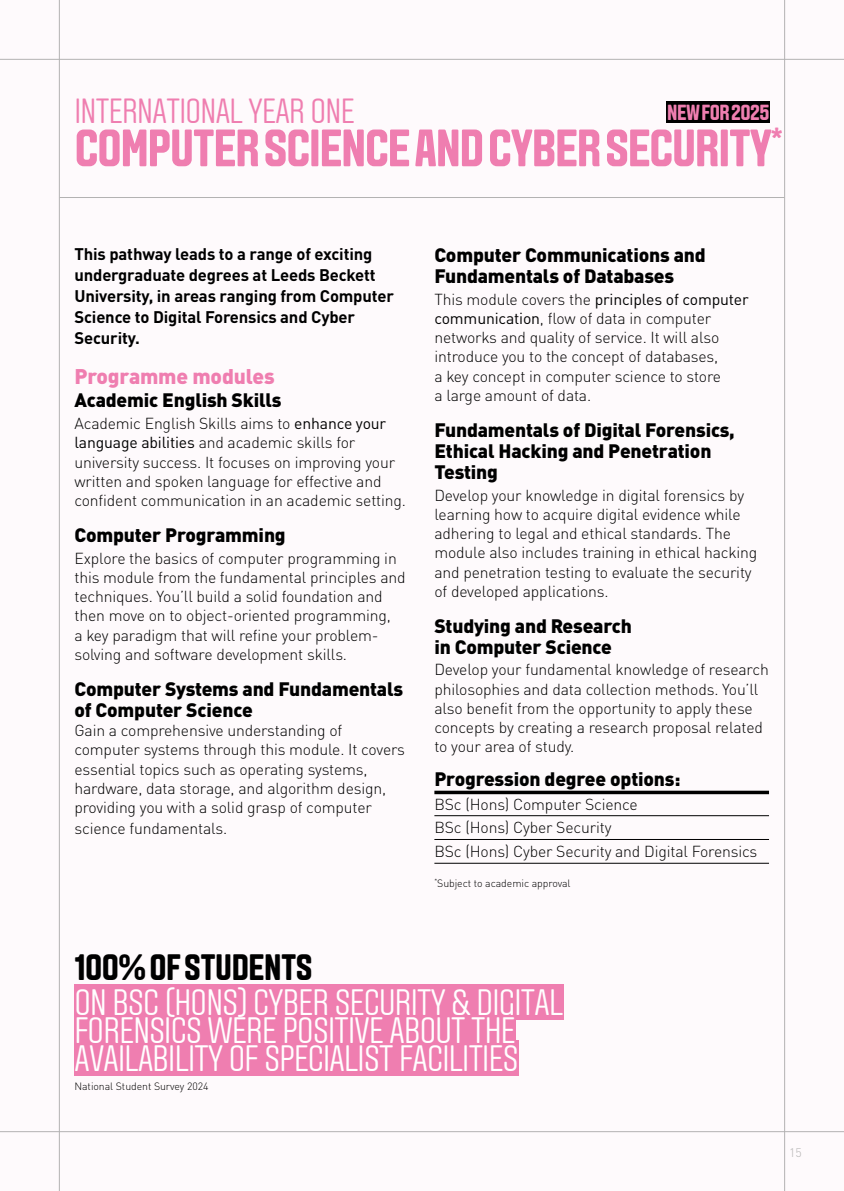
<style>
.page{position:relative;width:844px;height:1191px;background:#fff}
.page>*{position:absolute;margin:0;border:0;box-sizing:border-box;transform-origin:0 0}
.t1{font:700 52.5px "Aveny TLBU";letter-spacing:-.025em;color:#ef7eb0}
.t2{font:300 36.75px/28px "Aveny TLBU";letter-spacing:-.02em;color:#fff}
.t3{font:700 36.75px "Aveny TLBU";letter-spacing:-.015em;color:#000}
.t4{font:300 35px "Aveny TLBU";letter-spacing:-.02em;color:#ef7eb0}
.t5{font:700 21.88px "Aveny TLBU";letter-spacing:-.025em;color:#ef7eb0}
.t6{font:900 21px "DIN Pro";letter-spacing:-.01em;color:#ef7eb0}
.t7{font:900 19.25px/21px "DIN Pro";letter-spacing:-.01em;color:#000}
.t8{font:700 16.62px/21px "DIN Pro";letter-spacing:-.01em;color:#000}
.t9{font:300 15.75px/19.2px "DIN Pro";letter-spacing:-.01em;color:#000}
.t10{font:300 12.25px "DIN Pro";color:#b3b2b2}
.t11{font:300 10.5px "DIN Pro";letter-spacing:-.005em;color:#000}
.s1{font-weight:400}
</style>
<div class="page">
<div style="left:0;top:0;width:843px;height:1191px;background:#fefafc"></div>
<hr style="left:784px;top:0;width:1px;height:1191px;background:#b3b2b2">
<svg style="left:434px;top:790px;width:334px;height:4px"></svg>
<hr style="left:434px;top:815px;width:334px;height:1px;background:#000">
<hr style="left:434px;top:839px;width:334px;height:1px;background:#000">
<hr style="left:434px;top:863px;width:334px;height:1px;background:#000">
<div style="left:666px;top:101px;width:103px;height:21px;background:#000"></div>
<hr style="left:59px;top:0;width:1px;height:1191px;background:#b3b2b2">
<hr style="left:0;top:1131px;width:843px;height:1px;background:#b3b2b2">
<hr style="left:60px;top:197px;width:724px;height:1px;background:#b3b2b2">
<hr style="left:0;top:59px;width:843px;height:1px;background:#b3b2b2">
<div style="left:74px;top:984px;width:490px;height:36px;background:#ef7eb0"></div>
<div style="left:74px;top:1012px;width:442px;height:36px;background:#ef7eb0"></div>
<div style="left:74px;top:1040px;width:445px;height:36px;background:#ef7eb0"></div>
<h3 class="t4" style="left:74px;top:90px;width:282px">INTERNATIONAL YEAR ONE</h3>
<h1 class="t1" style="left:74px;top:118px;width:709px">COMPUTER SCIENCE AND CYBER SECURITY<sup>*</sup></h1>
<h3 class="t5" style="left:667px;top:99px;width:104px">NEW FOR 2025</h3>
<p class="t8" style="left:74px;top:241px;width:321px">This pathway leads to a range of exciting undergraduate degrees at Leeds Beckett University, in areas ranging from Computer Science to Digital Forensics and Cyber Security.</p>
<h3 class="t6" style="left:74px;top:358px;width:201px">Programme modules</h3>
<p class="t7" style="left:74px;top:387px;width:208px">Academic English Skills</p>
<p class="t9" style="left:74px;top:412px;width:333px">Academic English Skills aims to <span class="s1">enhance your language abilities</span> and academic skills for university success. It focuses on improving your written and spoken language for effective and confident communication in an academic setting.</p>
<p class="t7" style="left:74px;top:522px;width:213px">Computer Programming</p>
<p class="t9" style="left:74px;top:547px;width:332px">Explore the basics of computer programming in this module from the fundamental principles and techniques. You’ll build a solid foundation and then move on to object-oriented programming,<br>a key paradigm that will refine your problem&shy;solving and software development skills.</p>
<p class="t7" style="left:74px;top:676px;width:330px">Computer Systems and Fundamentals of Computer Science</p>
<p class="t9" style="left:74px;top:719px;width:332px">Gain a comprehensive understanding of computer systems through this module. It covers essential topics such as operating systems, hardware, data storage, and algorithm design, providing you with a solid grasp of computer</p>
<p class="t9" style="left:74px;top:817px;width:154px">science fundamentals.</p>
<p class="t7" style="left:434px;top:242px;width:273px">Computer Communications and<br>Fundamentals of Databases</p>
<p class="t9" style="left:434px;top:288px;width:316px">This module covers the <span class="s1">principles of computer communication</span>, flow of data in computer networks and quality of service. It will also introduce you to the concept of databases,<br>a key concept in computer science to store<br>a large amount of data.</p>
<p class="t7" style="left:434px;top:417px;width:302px">Fundamentals of Digital Forensics,<br>Ethical Hacking and Penetration<br>Testing</p>
<p class="t9" style="left:434px;top:484px;width:324px">Develop your knowledge in digital forensics by learning how to acquire digital evidence while adhering to legal and ethical standards. The module also includes training in ethical hacking and penetration testing to evaluate the security of developed applications.</p>
<p class="t7" style="left:434px;top:612px;width:199px">Studying and Research in Computer Science</p>
<p class="t9" style="left:434px;top:659px;width:336px">Develop your fundamental knowledge of research philosophies and data collection methods. You’ll also benefit from the opportunity to apply these concepts by creating a research proposal related to your area of study.</p>
<p class="t7" style="left:434px;top:765px;width:247px">Progression degree options:</p>
<p class="t9" style="left:434px;top:790px;width:324px;line-height:23.8px">BSc (Hons) Computer Science<br>BSc (Hons) Cyber Security<br>BSc (Hons) Cyber Security and Digital Forensics</p>
<p class="t11" style="left:434px;top:875px;width:138px"><sup>*</sup>Subject to academic approval</p>
<h2 class="t3" style="left:74px;top:946px;width:239px">100% OF STUDENTS</h2>
<h2 class="t2" style="left:74px;top:989px;width:490px">ON BSC (HONS) CYBER SECURITY &amp; DIGITAL<br>FORENSICS WERE POSITIVE ABOUT THE<br>AVAILABILITY OF SPECIALIST FACILITIES</h2>
<p class="t11" style="left:74px;top:1077px;width:135px">National Student Survey 2024</p>
<p class="t10" style="left:789px;top:1143px;width:14px">15</p>
</div>
